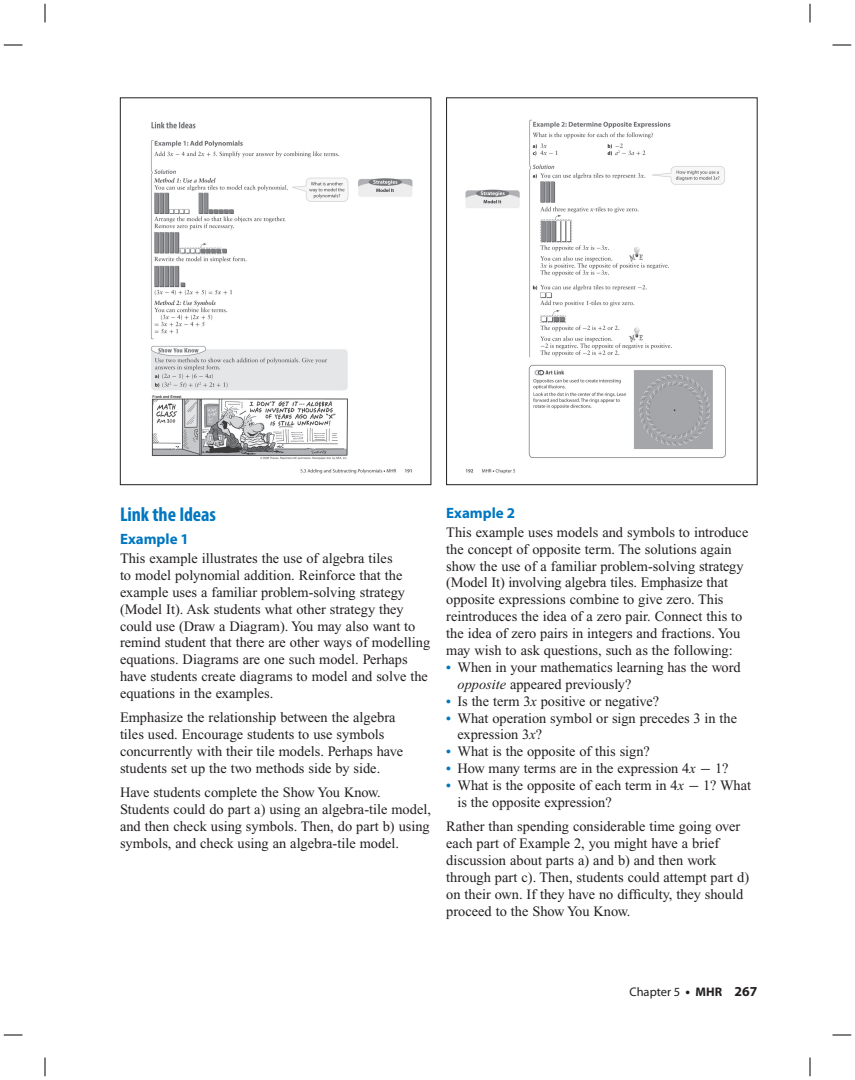
<style>
.page{position:relative;width:855px;height:1080px;background:#fff}
.page>*{position:absolute;margin:0;border:0;box-sizing:border-box;transform-origin:0 0}
.t1{font:700 condensed 20px "Myriad Pro";letter-spacing:-.005em;color:#0077c0}
.t2{font:700 15px "Myriad Pro";color:#0077c0}
.t3{font:14.38px/16.9px "Times New Roman";color:#231f20}
.t4{font:12.5px "Myriad Pro";color:#231f20}
.s1{font-weight:700;font-size:13.75px;color:#0077c0}
.s2{font-style:italic}
.s3{font-family:"Uni Math"}
.s4{font-weight:700;font-size:13.75px}
.s5{font-weight:700}
</style>
<div class="page">
<img style="left:151px;top:121px;width:262px;height:353px">
<div style="left:120px;top:98px;width:311px;height:387px;border:1px solid #231f20"></div>
<img style="left:465px;top:119px;width:261px;height:355px">
<div style="left:446px;top:98px;width:312px;height:387px;border:1px solid #231f20"></div>
<svg style="left:4px;top:44px;width:18px;height:2px"></svg>
<svg style="left:832px;top:44px;width:19px;height:2px"></svg>
<svg style="left:4px;top:1034px;width:18px;height:2px"></svg>
<svg style="left:832px;top:1034px;width:19px;height:2px"></svg>
<svg style="left:44px;top:4px;width:2px;height:18px"></svg>
<svg style="left:44px;top:1058px;width:2px;height:18px"></svg>
<svg style="left:809px;top:4px;width:2px;height:18px"></svg>
<svg style="left:809px;top:1058px;width:2px;height:18px"></svg>
<h1 class="t1" style="left:120px;top:507px;width:98px">Link the Ideas</h1>
<p class="t2" style="left:120px;top:533px;width:70px">Example 1</p>
<p class="t3" style="left:120px;top:551px;width:312px">This example illustrates the use of algebra tiles<br>to model polynomial addition. Reinforce that the example uses a familiar problem-solving strategy (Model It). Ask students what other strategy they could use (Draw a Diagram). You may also want to remind student that there are other ways of modelling equations. Diagrams are one such model. Perhaps have students create diagrams to model and solve the equations in the examples.</p>
<p class="t3" style="left:120px;top:711px;width:285px">Emphasize the relationship between the algebra tiles used. Encourage students to use symbols concurrently with their tile models. Perhaps have students set up the two methods side by side.</p>
<p class="t3" style="left:120px;top:786px;width:312px">Have students complete the Show You Know.<br>Students could do part a) using an algebra-tile model, and then check using symbols. Then, do part b) using symbols, and check using an algebra-tile model.</p>
<p class="t2" style="left:446px;top:507px;width:70px">Example 2</p>
<p class="t3" style="left:446px;top:525px;width:304px">This example uses models and symbols to introduce the concept of opposite term. The solutions again show the use of a familiar problem-solving strategy (Model It) involving algebra tiles. Emphasize that opposite expressions combine to give zero. This reintroduces the idea of a zero pair. Connect this to the idea of zero pairs in integers and fractions. You may wish to ask questions, such as the following:</p>
<p class="t3" style="left:458px;top:660px;width:285px;text-indent:-11px"><span class="s1">•</span> When in your mathematics learning has the word <span class="s2">opposite</span> appeared previously?</p>
<p class="t3" style="left:446px;top:694px;width:214px"><span class="s1">•</span> Is the term 3<span class="s2">x</span> positive or negative?</p>
<p class="t3" style="left:458px;top:711px;width:281px;text-indent:-11px"><span class="s1">•</span> What operation symbol or sign precedes 3 in the expression 3<span class="s2">x</span>?</p>
<p class="t3" style="left:446px;top:744px;width:205px"><span class="s1">•</span> What is the opposite of this sign?</p>
<p class="t3" style="left:446px;top:761px;width:284px"><span class="s1">•</span> How many terms are in the expression 4<span class="s2">x</span> <span class="s3">−</span> 1?</p>
<p class="t3" style="left:458px;top:778px;width:295px;text-indent:-11px"><span class="s1">•</span> What is the opposite of each term in 4<span class="s2">x</span> <span class="s3">−</span> 1? What is the opposite expression?</p>
<p class="t3" style="left:446px;top:819px;width:304px">Rather than spending considerable time going over each part of Example 2, you might have a brief discussion about parts a) and b) and then work through part c). Then, students could attempt part d) on their own. If they have no difficulty, they should proceed to the Show You Know.</p>
<p class="t4" style="left:629px;top:987px;width:130px">Chapter 5 <span class="s4">•</span> <span class="s5">MHR</span> <span class="s4">267</span></p>
</div>
